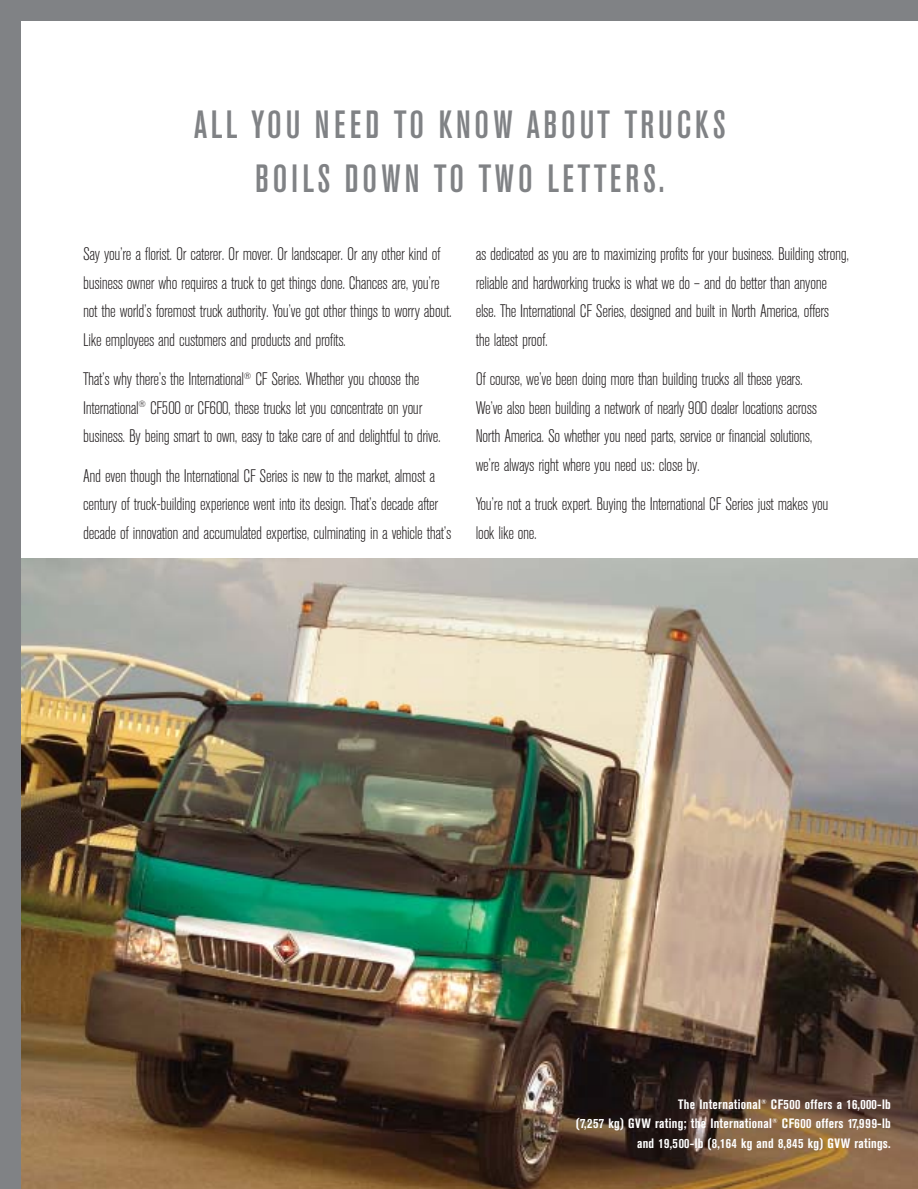
<style>
.page{position:relative;width:918px;height:1189px;background:#fff}
.page>*{position:absolute;margin:0;border:0;box-sizing:border-box;transform-origin:0 0}
.t1{font:500 condensed 39px/54px "Akzidenz Grotesk BE";letter-spacing:.1em;color:#808285;text-align:center}
.t2{font:300 condensed 18px/28.5px "Akzidenz Grotesk BE";letter-spacing:-.02em;color:#231f20}
.t3{font:700 condensed 13.5px/19.5px "Akzidenz Grotesk BE";letter-spacing:.02em;color:#fff;text-align:right}
</style>
<div class="page">
<img style="left:0;top:0;width:917px;height:1188px">
<h1 class="t1" style="left:194px;top:100px;width:533px">ALL YOU NEED TO KNOW ABOUT TRUCKS<br>BOILS DOWN TO TWO LETTERS.</h1>
<p class="t2" style="left:83px;top:241px;width:370px">Say you’re a florist. Or caterer. Or mover. Or landscaper. Or any other kind of business owner who requires a truck to get things done. Chances are, you’re not the world’s foremost truck authority. You’ve got other things to worry about.<br>Like employees and customers and products and profits.</p>
<p class="t2" style="left:83px;top:366px;width:359px">That’s why there’s the International<sup>®</sup> CF Series. Whether you choose the<br>International<sup>®</sup> CF500 or CF600, these trucks let you concentrate on your business. By being smart to own, easy to take care of and delightful to drive.</p>
<p class="t2" style="left:83px;top:462px;width:370px">And even though the International CF Series is new to the market, almost a century of truck-building experience went into its design. That’s decade after decade of innovation and accumulated expertise, culminating in a vehicle that’s</p>
<p class="t2" style="left:475px;top:241px;width:375px">as dedicated as you are to maximizing profits for your business. Building strong, reliable and hardworking trucks is what we do – and do better than anyone else. The International CF Series, designed and built in North America, offers<br>the latest proof.</p>
<p class="t2" style="left:475px;top:366px;width:343px">Of course, we’ve been doing more than building trucks all these years.<br>We’ve also been building a network of nearly 900 dealer locations across North America. So whether you need parts, service or financial solutions, we’re always right where you need us: close by.</p>
<p class="t2" style="left:475px;top:491px;width:354px">You’re not a truck expert. Buying the International CF Series just makes you look like one.</p>
<p class="t3" style="left:575px;top:1095px;width:316px">The International<sup>®</sup> CF500 offers a 16,000-lb<br>(7,257 kg) GVW rating; the International<sup>®</sup> CF600 offers 17,999-lb and 19,500-lb (8,164 kg and 8,845 kg) GVW ratings.</p>
</div>
